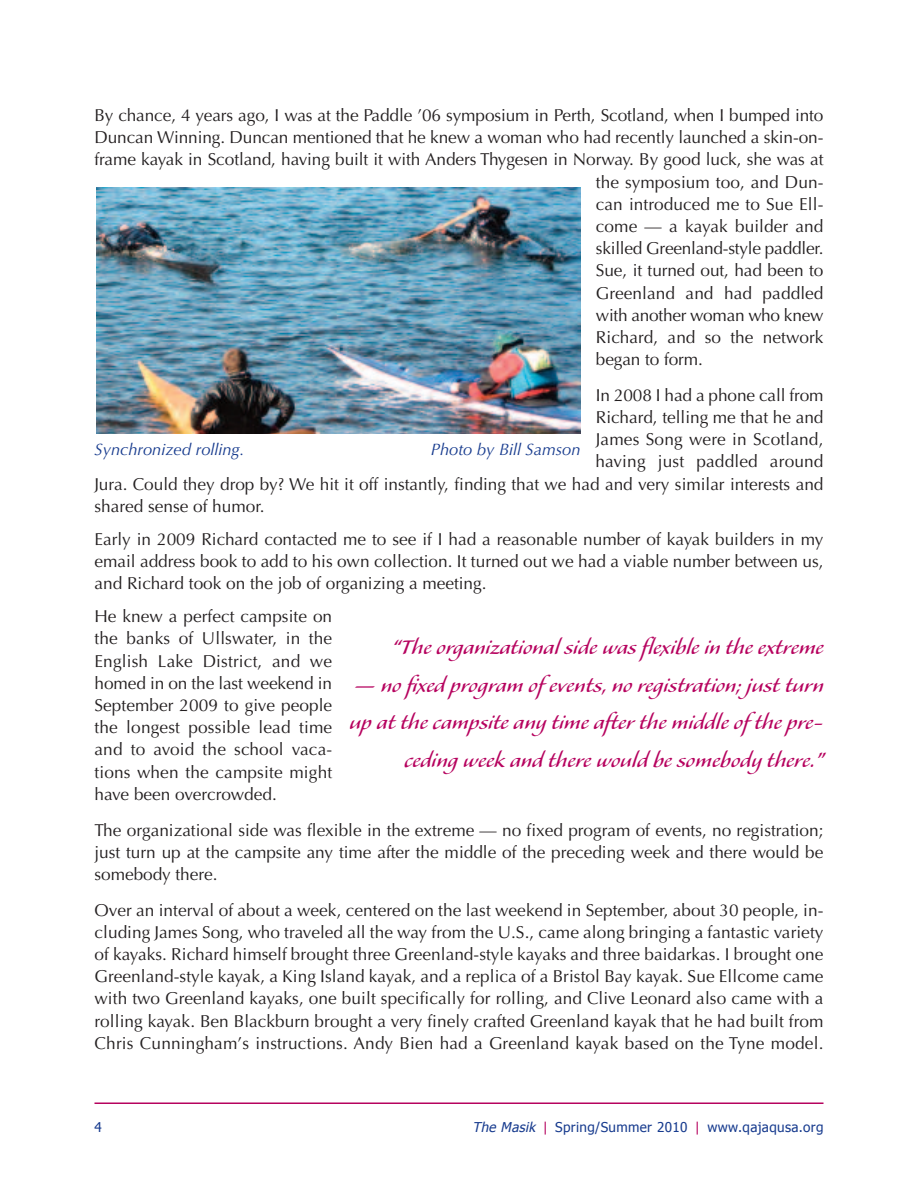
<style>
.page{position:relative;width:918px;height:1188px;background:#fff}
.page>*{position:absolute;margin:0;border:0;box-sizing:border-box;transform-origin:0 0}
.t1{font:25.5px/37.5px "Alexa";letter-spacing:-.005em;color:#b6025e;text-align:right}
.t2{font:17.25px/22.2px "Optima";color:#231f20;text-align:justify}
.t3{font:italic 16.5px "Optima";color:#173b8e}
.t4{font:13.5px "Tahoma";letter-spacing:.025em;color:#173b8e}
.s1{font-style:italic}
.s2{color:#b6025e}
</style>
<div class="page">
<hr style="left:94px;top:1102px;width:730px;height:2px;background:#b6025e">
<img style="left:96px;top:188px;width:485px;height:246px">
<p class="t2" style="left:94px;top:106px;width:731px">By chance, 4 years ago, I was at the Paddle ’06 symposium in Perth, Scotland, when I bumped into</p>
<p class="t2" style="left:94px;top:128px;width:731px">Duncan Winning. Duncan mentioned that he knew a woman who had recently launched a skin-on-</p>
<p class="t2" style="left:94px;top:150px;width:731px">frame kayak in Scotland, having built it with Anders Thygesen in Norway. By good luck, she was at</p>
<p class="t2" style="left:596px;top:172px;width:229px">the symposium too, and Dun-</p>
<p class="t2" style="left:596px;top:195px;width:229px">can introduced me to Sue Ell-</p>
<p class="t2" style="left:596px;top:217px;width:229px">come — a kayak builder and</p>
<p class="t2" style="left:596px;top:239px;width:229px">skilled Greenland-style paddler.</p>
<p class="t2" style="left:596px;top:261px;width:229px">Sue, it turned out, had been to</p>
<p class="t2" style="left:596px;top:283px;width:229px">Greenland and had paddled</p>
<p class="t2" style="left:596px;top:306px;width:229px">with another woman who knew</p>
<p class="t2" style="left:596px;top:328px;width:229px">Richard, and so the network</p>
<p class="t2" style="left:596px;top:350px;width:109px">began to form.</p>
<p class="t2" style="left:596px;top:386px;width:229px">In 2008 I had a phone call from</p>
<p class="t2" style="left:596px;top:408px;width:229px">Richard, telling me that he and</p>
<p class="t2" style="left:596px;top:430px;width:229px">James Song were in Scotland,</p>
<p class="t2" style="left:595px;top:452px;width:230px">having just paddled around</p>
<p class="t2" style="left:94px;top:474px;width:731px">Jura. Could they drop by? We hit it off instantly, finding that we had and very similar interests and</p>
<p class="t2" style="left:94px;top:497px;width:172px">shared sense of humor.</p>
<p class="t2" style="left:94px;top:530px;width:731px">Early in 2009 Richard contacted me to see if I had a reasonable number of kayak builders in my email address book to add to his own collection. It turned out we had a viable number between us, and Richard took on the job of organizing a meeting.</p>
<p class="t2" style="left:94px;top:607px;width:239px">He knew a perfect campsite on the banks of Ullswater, in the English Lake District, and we homed in on the last weekend in September 2009 to give people the longest possible lead time and to avoid the school vaca&shy;tions when the campsite might have been overcrowded.</p>
<p class="t2" style="left:94px;top:820px;width:731px">The organizational side was flexible in the extreme — no fixed program of events, no registration; just turn up at the campsite any time after the middle of the preceding week and there would be somebody there.</p>
<p class="t2" style="left:94px;top:900px;width:731px">Over an interval of about a week, centered on the last weekend in September, about 30 people, in&shy;cluding James Song, who traveled all the way from the U.S., came along bringing a fantastic variety of kayaks. Richard himself brought three Greenland-style kayaks and three baidarkas. I brought one Greenland-style kayak, a King Island kayak, and a replica of a Bristol Bay kayak. Sue Ellcome came with two Greenland kayaks, one built specifically for rolling, and Clive Leonard also came with a rolling kayak. Ben Blackburn brought a very finely crafted Greenland kayak that he had built from Chris Cunningham’s instructions. Andy Bien had a Greenland kayak based on the Tyne model.</p>
<p class="t3" style="left:94px;top:442px;width:151px">Synchronized rolling.</p>
<p class="t3" style="left:431px;top:442px;width:151px">Photo by Bill Samson</p>
<h1 class="t1" style="left:391px;top:630px;width:434px">“The organizational side was flexible in the extreme</h1>
<h1 class="t1" style="left:349px;top:668px;width:476px">— no fixed program of events, no registration; just turn up at the campsite any time after the middle of the pre&shy;ceding week and there would be somebody there.”</h1>
<p class="t4" style="left:94px;top:1119px;width:9px">4</p>
<p class="t4" style="left:473px;top:1119px;width:352px"><span class="s1">The Masik</span> <span class="s2">|</span> Spring/Summer 2010 <span class="s2">|</span> www.qajaqusa.org</p>
</div>
